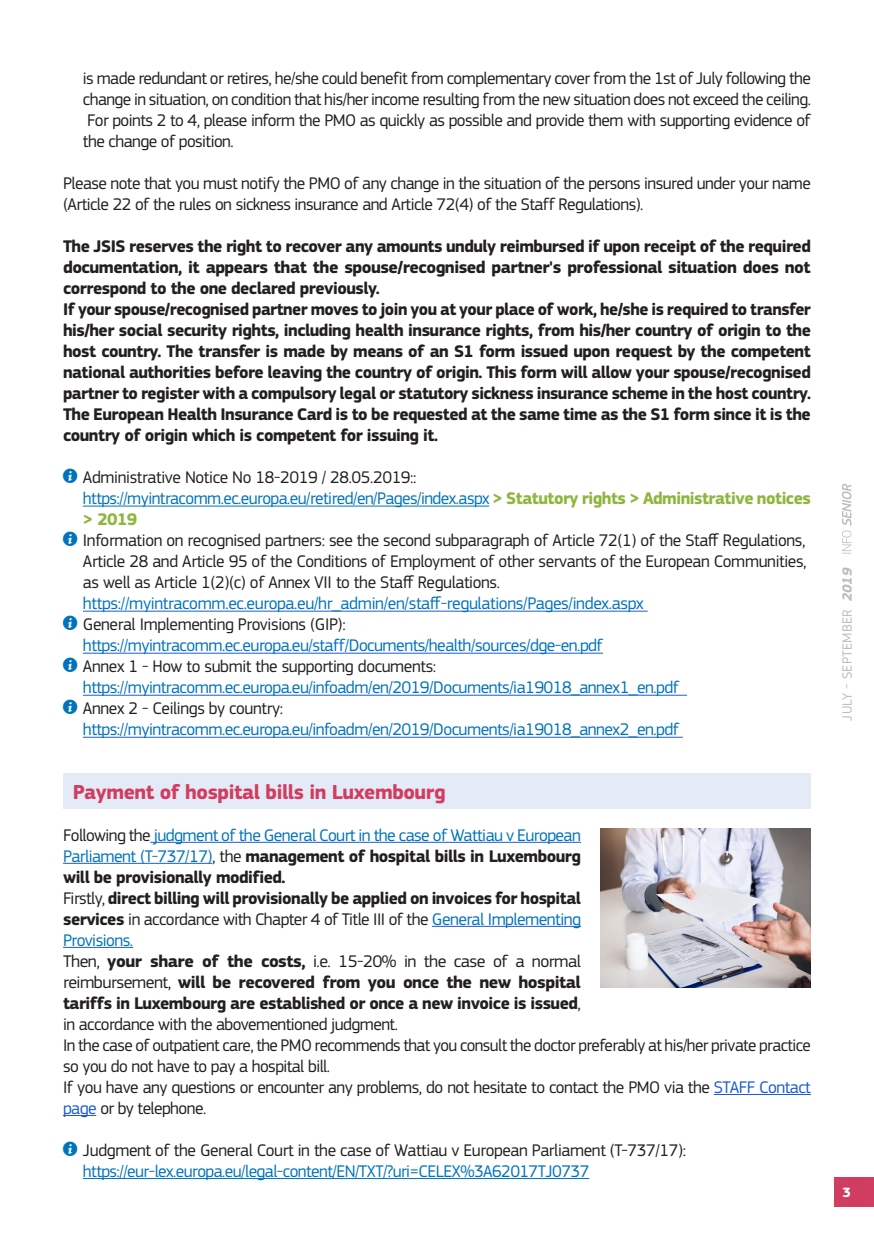
<style>
.page{position:relative;width:874px;height:1241px;background:#fff}
.page>*{position:absolute;margin:0;border:0;box-sizing:border-box;transform-origin:0 0}
.IS-M-TITRE_RED__NO_U{font:700 21px "EC Square Sans Pro";letter-spacing:-.02em;color:#d13d61}
.IS-M-Body{font:700 17.5px/21px "EC Square Sans Pro";letter-spacing:-.03em;color:#231f20;text-align:justify}
.IS-M-INFO{font:17.5px/21px "EC Square Sans Pro";letter-spacing:-.02em;color:#231f20}
.IS-M-Body_INDENT{font:17.5px/21px "EC Square Sans Pro";letter-spacing:-.03em;color:#0073bc}
.IS-M-Body-2{font:17.5px/21px "EC Square Sans Pro";letter-spacing:-.03em;color:#231f20}
.IS-M-Body_INDENT-2{font:17.5px/21px "EC Square Sans Pro";letter-spacing:-.03em;color:#231f20}
.IS-M-Body-3{font:17.5px/21px "EC Square Sans Pro";letter-spacing:-.03em;color:#0073bc;text-align:justify}
.t1{font:14px "EC Square Sans Pro";letter-spacing:.02em;color:#bcbdc0}
.t2{font:700 14px "EC Square Sans Pro";color:#fff}
.s1{font-family:"s Tmedia";color:#0073bc}
.s2{font-weight:700;color:#8eb63e}
.s3{color:#0073bc}
.s4{color:#231f20}
.s5{font-weight:700;color:#231f20}
.s6{font-weight:400}
.s7{font-weight:400;color:#0073bc}
.s8{color:#1d5cd6}
.s9{font-weight:700;font-style:italic}
</style>
<div class="page">
<div style="left:833px;top:1176px;width:40px;height:30px;background:#d13d61"></div>
<svg style="left:842px;top:483px;width:9px;height:70px"></svg>
<hr style="left:83px;top:505px;width:406px;height:1px;background:#0073bc">
<hr style="left:83px;top:610px;width:564px;height:1px;background:#1d5cd6">
<hr style="left:83px;top:652px;width:519px;height:1px;background:#1d5cd6">
<hr style="left:83px;top:694px;width:603px;height:1px;background:#1d5cd6">
<hr style="left:83px;top:736px;width:599px;height:1px;background:#1d5cd6">
<div style="left:63px;top:772px;width:747px;height:36px;background:#e4ebf6"></div>
<hr style="left:150px;top:841px;width:430px;height:1px;background:#1d5cd6">
<hr style="left:63px;top:862px;width:149px;height:1px;background:#1d5cd6">
<hr style="left:432px;top:925px;width:148px;height:1px;background:#1d5cd6">
<hr style="left:63px;top:946px;width:70px;height:1px;background:#1d5cd6">
<hr style="left:713px;top:1093px;width:97px;height:1px;background:#1d5cd6">
<hr style="left:63px;top:1114px;width:33px;height:1px;background:#1d5cd6">
<hr style="left:83px;top:1177px;width:506px;height:1px;background:#0073bc">
<img style="left:600px;top:828px;width:210px;height:159px">
<p class="IS-M-Body_INDENT-2" style="left:83px;top:68px;width:729px">is made redundant or retires, he/she could benefit from complementary cover from the 1st of July following the change in situation, on condition that his/her income resulting from the new situation does not exceed the ceiling.</p>
<p class="IS-M-Body_INDENT-2" style="left:83px;top:110px;width:729px">For points 2 to 4, please inform the PMO as quickly as possible and provide them with supporting evidence of the change of position.</p>
<p class="IS-M-Body-2" style="left:63px;top:173px;width:749px">Please note that you must notify the PMO of any change in the situation of the persons insured under your name (Article 22 of the rules on sickness insurance and Article 72(4) of the Staff Regulations).</p>
<p class="IS-M-Body" style="left:63px;top:236px;width:749px">The JSIS reserves the right to recover any amounts unduly reimbursed if upon receipt of the required documentation, it appears that the spouse/recognised partner's professional situation does not correspond to the one declared previously.</p>
<p class="IS-M-Body" style="left:63px;top:299px;width:749px">If your spouse/recognised partner moves to join you at your place of work, he/she is required to transfer his/her social security rights, including health insurance rights, from his/her country of origin to the host country. The transfer is made by means of an S1 form issued upon request by the competent national authorities before leaving the country of origin. This form will allow your spouse/recognised partner to register with a compulsory legal or statutory sickness insurance scheme in the host country.<br>The European Health Insurance Card is to be requested at the same time as the S1 form since it is the country of origin which is competent for issuing it.</p>
<p class="IS-M-INFO" style="left:63px;top:467px;width:355px"><span class="s1">i</span> Administrative Notice No 18-2019 / 28.05.2019::</p>
<p class="IS-M-Body_INDENT" style="left:83px;top:488px;width:729px">https://myintracomm.ec.europa.eu/retired/en/Pages/index.aspx <span class="s2">&gt; Statutory rights &gt; Administrative notices &gt; 2019</span></p>
<p class="IS-M-INFO" style="left:83px;top:530px;width:725px;text-indent:-20px"><span class="s1">i</span> Information on recognised partners: see the second subparagraph of Article 72(1) of the Staff Regulations, Article 28 and Article 95 of the Conditions of Employment of other servants of the European Communities, as well as Article 1(2)(c) of Annex VII to the Staff Regulations. <span class="s3">https://myintracomm.ec.europa.eu/hr_admin/en/staff-regulations/Pages/index.aspx</span></p>
<p class="IS-M-INFO" style="left:63px;top:614px;width:284px"><span class="s1">i</span> General Implementing Provisions (GIP):</p>
<p class="IS-M-Body_INDENT" style="left:83px;top:635px;width:521px">https://myintracomm.ec.europa.eu/staff/Documents/health/sources/dge-en.pdf</p>
<p class="IS-M-INFO" style="left:63px;top:656px;width:374px"><span class="s1">i</span> Annex 1 - How to submit the supporting documents:</p>
<p class="IS-M-Body_INDENT" style="left:83px;top:677px;width:597px">https://myintracomm.ec.europa.eu/infoadm/en/2019/Documents/ia19018_annex1_en.pdf</p>
<p class="IS-M-INFO" style="left:63px;top:698px;width:221px"><span class="s1">i</span> Annex 2 - Ceilings by country:</p>
<p class="IS-M-Body_INDENT" style="left:83px;top:719px;width:597px">https://myintracomm.ec.europa.eu/infoadm/en/2019/Documents/ia19018_annex2_en.pdf</p>
<p class="IS-M-TITRE_RED__NO_U" style="left:73px;top:779px;width:374px">Payment of hospital bills in Luxembourg</p>
<p class="IS-M-Body-3" style="left:63px;top:824px;width:519px"><span class="s4">Following the</span> judgment of the General Court in the case of Wattiau v European Parliament (T-737/17)<span class="s4">, the</span> <span class="s5">management of hospital bills in Luxembourg will be provisionally modified.</span></p>
<p class="IS-M-Body" style="left:63px;top:887px;width:519px"><span class="s6">Firstly,</span> direct billing will provisionally be applied on invoices for hospital services <span class="s6">in accordance with Chapter 4 of Title III of the</span> <span class="s7">General Implementing Provisions.</span></p>
<p class="IS-M-Body" style="left:63px;top:950px;width:519px"><span class="s6">Then,</span> your share of the costs, <span class="s6">i.e. 15-20% in the case of a normal reimbursement,</span> will be recovered from you once the new hospital tariffs in Luxembourg are established or once a new invoice is issued<span class="s6">, in accordance with the abovementioned judgment.</span></p>
<p class="IS-M-Body-2" style="left:63px;top:1034px;width:749px">In the case of outpatient care, the PMO recommends that you consult the doctor preferably at his/her private practice so you do not have to pay a hospital bill.</p>
<p class="IS-M-Body-2" style="left:63px;top:1076px;width:749px">If you have any questions or encounter any problems, do not hesitate to contact the PMO via the <span class="s8">STAFF Contact page</span> or by telephone.</p>
<p class="IS-M-INFO" style="left:63px;top:1139px;width:624px"><span class="s1">i</span> Judgment of the General Court in the case of Wattiau v European Parliament (T-737/17):</p>
<p class="IS-M-Body_INDENT" style="left:83px;top:1160px;width:507px">https://eur-lex.europa.eu/legal-content/EN/TXT/?uri=CELEX%3A62017TJ0737</p>
<p class="t1" style="left:838px;top:720px;width:154px;rotate:-90deg">JULY - SEPTEMBER <span class="s9">2019</span></p>
<p class="t2" style="left:842px;top:1183px;width:10px">3</p>
</div>
